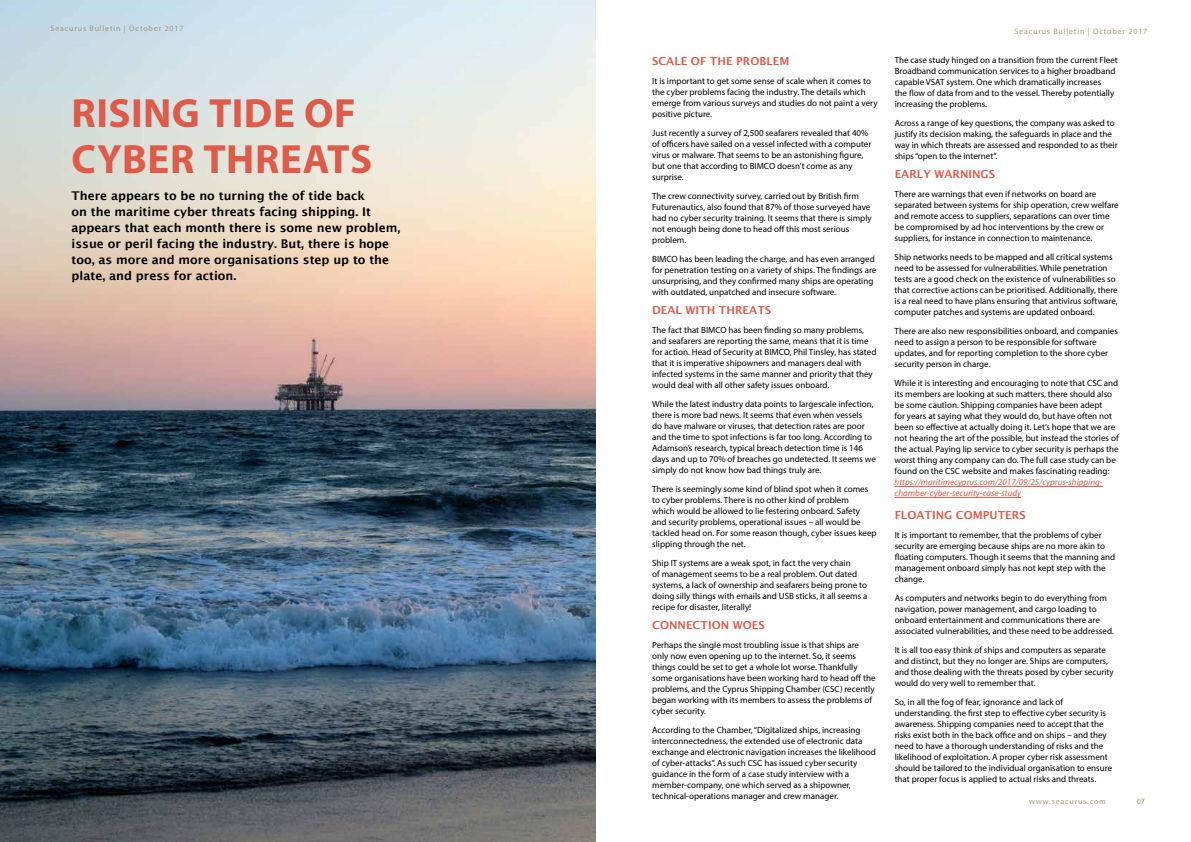
<style>
.page{position:relative;width:1191px;height:842px;background:#fff}
.page>*{position:absolute;margin:0;border:0;box-sizing:border-box;transform-origin:0 0}
.t1{font:700 41px/46px "Myriad Pro";letter-spacing:.01em;color:#df5a49}
.t2{font:600 12px/16px "Lucida Sans";color:#000}
.t3{font:600 11px "Lucida Sans";color:#df5a49}
.t4{font:9px/11px "Myriad Pro";color:#000}
.t5{font:italic 9px/11px "Myriad Pro";color:#df5a49}
.t6{font:8px "Myriad Pro";letter-spacing:.1em;color:#a69976}
</style>
<div class="page">
<img style="left:0;top:0;width:595px;height:842px">
<hr style="left:894px;top:486px;width:208px;height:1px;background:#df5a49">
<hr style="left:894px;top:497px;width:127px;height:1px;background:#df5a49">
<p class="t6" style="left:51px;top:23px;width:134px">Seacurus Bulletin | October 2017</p>
<h1 class="t1" style="left:71px;top:89px;width:302px">RISING TIDE OF<br>CYBER THREATS</h1>
<p class="t2" style="left:72px;top:188px;width:330px">There appears to be no turning the of tide back<br>on the maritime cyber threats facing shipping. It appears that each month there is some new problem, issue or peril facing the industry. But, there is hope too, as more and more organisations step up to the plate, and press for action.</p>
<p class="t3" style="left:652px;top:55px;width:139px">SCALE OF THE PROBLEM</p>
<p class="t4" style="left:652px;top:76px;width:227px">It is important to get some sense of scale when it comes to the cyber problems facing the industry. The details which emerge from various surveys and studies do not paint a very positive picture.</p>
<p class="t4" style="left:652px;top:128px;width:221px">Just recently a survey of 2,500 seafarers revealed that 40% of officers have sailed on a vessel infected with a computer virus or malware. That seems to be an astonishing figure, but one that according to BIMCO doesn’t come as any surprise.</p>
<p class="t4" style="left:652px;top:190px;width:221px">The crew connectivity survey, carried out by British firm Futurenautics, also found that 87% of those surveyed have had no cyber security training. It seems that there is simply not enough being done to head off this most serious problem.</p>
<p class="t4" style="left:652px;top:253px;width:226px">BIMCO has been leading the charge, and has even arranged for penetration testing on a variety of ships. The findings are unsurprising, and they confirmed many ships are operating with outdated, unpatched and insecure software.</p>
<p class="t3" style="left:652px;top:304px;width:120px">DEAL WITH THREATS</p>
<p class="t4" style="left:652px;top:325px;width:226px">The fact that BIMCO has been finding so many problems, and seafarers are reporting the same, means that it is time for action. Head of Security at BIMCO, Phil Tinsley, has stated that it is imperative shipowners and managers deal with infected systems in the same manner and priority that they would deal with all other safety issues onboard.</p>
<p class="t4" style="left:652px;top:399px;width:225px">While the latest industry data points to largescale infection, there is more bad news. It seems that even when vessels<br>do have malware or viruses, that detection rates are poor and the time to spot infections is far too long. According to Adamson’s research, typical breach detection time is 146 days and up to 70% of breaches go undetected. It seems we simply do not know how bad things truly are.</p>
<p class="t4" style="left:652px;top:483px;width:226px">There is seemingly some kind of blind spot when it comes to cyber problems. There is no other kind of problem<br>which would be allowed to lie festering onboard. Safety<br>and security problems, operational issues – all would be tackled head on. For some reason though, cyber issues keep slipping through the net.</p>
<p class="t4" style="left:652px;top:557px;width:217px">Ship IT systems are a weak spot, in fact the very chain<br>of management seems to be a real problem. Out dated systems, a lack of ownership and seafarers being prone to doing silly things with emails and USB sticks, it all seems a recipe for disaster, literally!</p>
<p class="t3" style="left:652px;top:619px;width:114px">CONNECTION WOES</p>
<p class="t4" style="left:652px;top:640px;width:225px">Perhaps the single most troubling issue is that ships are only now even opening up to the internet. So, it seems things could be set to get a whole lot worse. Thankfully some organisations have been working hard to head off the problems, and the Cyprus Shipping Chamber (CSC) recently began working with its members to assess the problems of cyber security.</p>
<p class="t4" style="left:652px;top:725px;width:225px">According to the Chamber, “Digitalized ships, increasing interconnectedness, the extended use of electronic data exchange and electronic navigation increases the likelihood of cyber-attacks”. As such CSC has issued cyber security guidance in the form of a case study interview with a member-company, one which served as a shipowner, technical-operations manager and crew manager.</p>
<p class="t6" style="left:1014px;top:26px;width:134px">Seacurus Bulletin | October 2017</p>
<p class="t4" style="left:894px;top:55px;width:225px">The case study hinged on a transition from the current Fleet Broadband communication services to a higher broadband capable VSAT system. One which dramatically increases<br>the flow of data from and to the vessel. Thereby potentially increasing the problems.</p>
<p class="t4" style="left:894px;top:118px;width:224px">Across a range of key questions, the company was asked to justify its decision making, the safeguards in place and the way in which threats are assessed and responded to as their ships “open to the internet”.</p>
<p class="t3" style="left:894px;top:168px;width:102px">EARLY WARNINGS</p>
<p class="t4" style="left:894px;top:189px;width:225px">There are warnings that even if networks on board are separated between systems for ship operation, crew welfare and remote access to suppliers, separations can over time be compromised by ad hoc interventions by the crew or suppliers, for instance in connection to maintenance.</p>
<p class="t4" style="left:894px;top:252px;width:225px">Ship networks needs to be mapped and all critical systems need to be assessed for vulnerabilities. While penetration tests are a good check on the existence of vulnerabilities so that corrective actions can be prioritised. Additionally, there is a real need to have plans ensuring that antivirus software, computer patches and systems are updated onboard.</p>
<p class="t4" style="left:894px;top:326px;width:225px">There are also new responsibilities onboard, and companies need to assign a person to be responsible for software updates, and for reporting completion to the shore cyber security person in charge.</p>
<p class="t4" style="left:894px;top:378px;width:226px">While it is interesting and encouraging to note that CSC and its members are looking at such matters, there should also be some caution. Shipping companies have been adept<br>for years at saying what they would do, but have often not been so effective at actually doing it. Let’s hope that we are not hearing the art of the possible, but instead the stories of the actual. Paying lip service to cyber security is perhaps the worst thing any company can do. The full case study can be found on the CSC website and makes fascinating reading:</p>
<p class="t5" style="left:894px;top:477px;width:209px">https://maritimecyprus.com/2017/09/25/cyprus-shipping&shy;chamber-cyber-security-case-study</p>
<p class="t3" style="left:894px;top:508px;width:133px">FLOATING COMPUTERS</p>
<p class="t4" style="left:894px;top:529px;width:222px">It is important to remember, that the problems of cyber security are emerging because ships are no more akin to floating computers. Though it seems that the manning and management onboard simply has not kept step with the change.</p>
<p class="t4" style="left:894px;top:592px;width:221px">As computers and networks begin to do everything from navigation, power management, and cargo loading to onboard entertainment and communications there are associated vulnerabilities, and these need to be addressed.</p>
<p class="t4" style="left:894px;top:644px;width:221px">It is all too easy think of ships and computers as separate and distinct, but they no longer are. Ships are computers, and those dealing with the threats posed by cyber security would do very well to remember that.</p>
<p class="t4" style="left:894px;top:696px;width:219px">So, in all the fog of fear, ignorance and lack of understanding. the first step to effective cyber security is awareness. Shipping companies need to accept that the risks exist both in the back office and on ships – and they need to have a thorough understanding of risks and the likelihood of exploitation. A proper cyber risk assessment should be tailored to the individual organisation to ensure that proper focus is applied to actual risks and threats.</p>
<p class="t6" style="left:1029px;top:796px;width:78px">www.seacurus.com</p>
<p class="t6" style="left:1136px;top:796px;width:10px">07</p>
</div>
